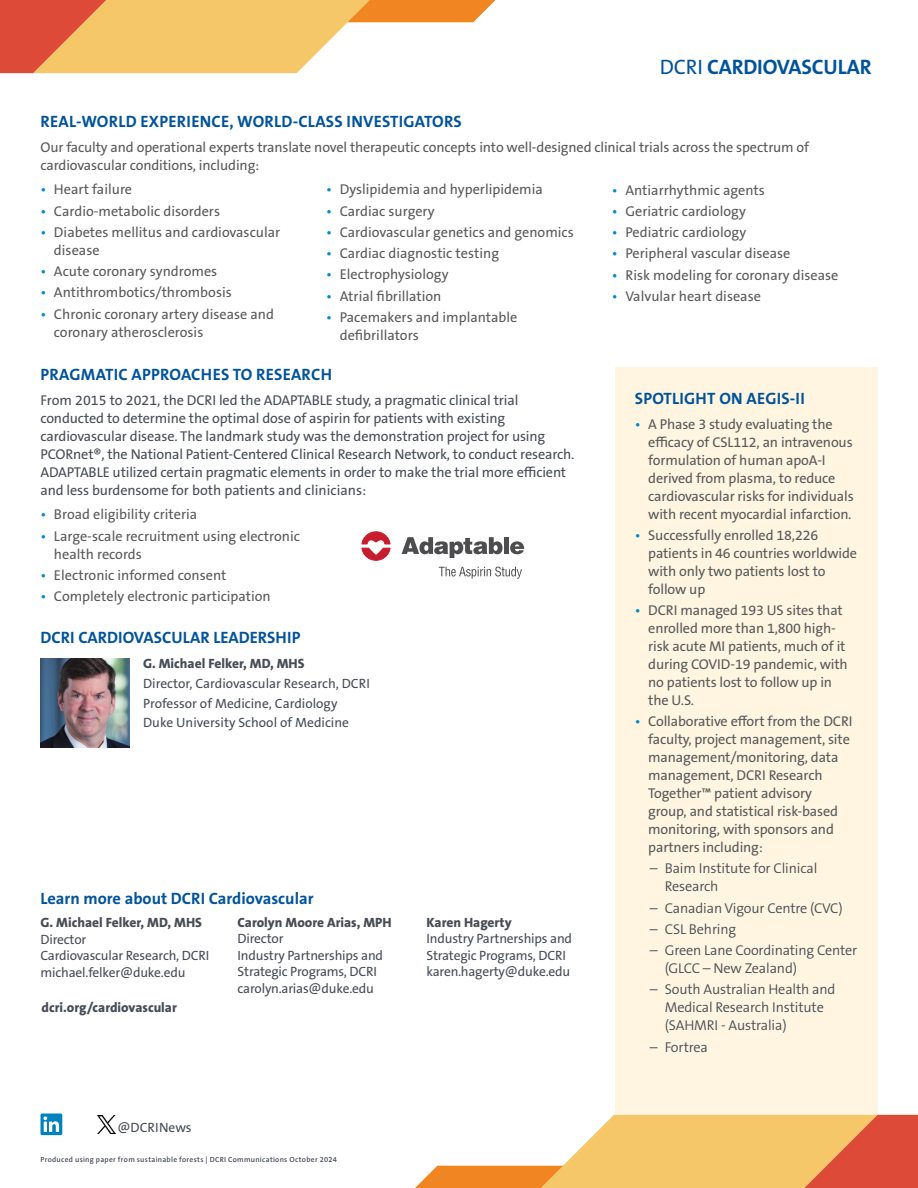
<style>
.page{position:relative;width:918px;height:1188px;background:#fff}
.page>*{position:absolute;margin:0;border:0;box-sizing:border-box;transform-origin:0 0}
.t1{font:700 21px "The Sans B W7";letter-spacing:-.01em;color:#00539b}
.t2{font:700 16.5px "The Sans B W7";letter-spacing:.01em;color:#00539b}
.t3{font:14.25px/18px "The Sans B W5 Plain";letter-spacing:-.01em;color:#58595b}
.t4{font:14.25px/18px "The Sans B W5 Plain";letter-spacing:-.01em;color:#474c55}
.t5{font:300 14.25px/18px "The Sans B W4";letter-spacing:-.01em;color:#474c55}
.t6{font:13.5px/16.5px "The Sans B W5 Plain";letter-spacing:-.015em;color:#474c55}
.t7{font:800 13.5px "The Sans B W8";color:#474c55}
.t8{font:600 7.5px "The Sans B W6";letter-spacing:.04em;color:#474c55}
.s1{font-family:"The Sans B W5 Plain";font-weight:400}
.s2{color:#0088ce}
</style>
<div class="page">
<div style="left:615px;top:368px;width:263px;height:820px;background:#fff5e0"></div>
<svg style="left:415px;top:1115px;width:503px;height:73px"></svg>
<svg style="left:0;top:0;width:496px;height:73px"></svg>
<img style="left:98px;top:1115px;width:17px;height:18px">
<svg style="left:41px;top:1114px;width:21px;height:21px"></svg>
<svg style="left:402px;top:537px;width:101px;height:21px"></svg>
<div style="left:504px;top:537px;width:5px;height:17px;background:#4d4d4f"></div>
<svg style="left:510px;top:541px;width:14px;height:13px"></svg>
<svg style="left:439px;top:567px;width:83px;height:12px"></svg>
<svg style="left:361px;top:531px;width:30px;height:30px"></svg>
<img style="left:40px;top:658px;width:90px;height:89px">
<h1 class="t1" style="left:660px;top:53px;width:213px"><span class="s1">DCRI</span> CARDIOVASCULAR</h1>
<p class="t2" style="left:41px;top:111px;width:423px">REAL-WORLD EXPERIENCE, WORLD-CLASS INVESTIGATORS</p>
<p class="t3" style="left:40px;top:138px;width:770px">Our faculty and operational experts translate novel therapeutic concepts into well-designed clinical trials across the spectrum of cardiovascular conditions, including:</p>
<p class="t3" style="left:40px;top:181px;width:93px"><span class="s2">•</span> Heart failure</p>
<p class="t3" style="left:40px;top:202px;width:181px"><span class="s2">•</span> Cardio-metabolic disorders</p>
<p class="t3" style="left:54px;top:223px;width:228px;text-indent:-13px"><span class="s2">•</span> Diabetes mellitus and cardiovascular disease</p>
<p class="t3" style="left:40px;top:262px;width:178px"><span class="s2">•</span> Acute coronary syndromes</p>
<p class="t3" style="left:40px;top:284px;width:193px"><span class="s2">•</span> Antithrombotics/thrombosis</p>
<p class="t3" style="left:54px;top:305px;width:222px;text-indent:-13px"><span class="s2">•</span> Chronic coronary artery disease and coronary atherosclerosis</p>
<p class="t3" style="left:326px;top:181px;width:218px"><span class="s2">•</span> Dyslipidemia and hyperlipidemia</p>
<p class="t3" style="left:326px;top:202px;width:110px"><span class="s2">•</span> Cardiac surgery</p>
<p class="t3" style="left:326px;top:223px;width:249px"><span class="s2">•</span> Cardiovascular genetics and genomics</p>
<p class="t3" style="left:326px;top:244px;width:174px"><span class="s2">•</span> Cardiac diagnostic testing</p>
<p class="t3" style="left:326px;top:266px;width:124px"><span class="s2">•</span> Electrophysiology</p>
<p class="t3" style="left:326px;top:287px;width:117px"><span class="s2">•</span> Atrial fibrillation</p>
<p class="t3" style="left:340px;top:308px;width:179px;text-indent:-13px"><span class="s2">•</span> Pacemakers and implantable defibrillators</p>
<p class="t3" style="left:612px;top:181px;width:154px"><span class="s2">•</span> Antiarrhythmic agents</p>
<p class="t3" style="left:612px;top:202px;width:135px"><span class="s2">•</span> Geriatric cardiology</p>
<p class="t3" style="left:612px;top:223px;width:136px"><span class="s2">•</span> Pediatric cardiology</p>
<p class="t3" style="left:612px;top:245px;width:180px"><span class="s2">•</span> Peripheral vascular disease</p>
<p class="t3" style="left:612px;top:266px;width:228px"><span class="s2">•</span> Risk modeling for coronary disease</p>
<p class="t3" style="left:612px;top:287px;width:151px"><span class="s2">•</span> Valvular heart disease</p>
<p class="t2" style="left:41px;top:364px;width:293px">PRAGMATIC APPROACHES TO RESEARCH</p>
<p class="t4" style="left:40px;top:391px;width:535px">From 2015 to 2021, the DCRI led the ADAPTABLE study, a pragmatic clinical trial conducted to determine the optimal dose of aspirin for patients with existing cardiovascular disease. The landmark study was the demonstration project for using PCORnet®, the National Patient-Centered Clinical Research Network, to conduct research.<br>ADAPTABLE utilized certain pragmatic elements in order to make the trial more efficient and less burdensome for both patients and clinicians:</p>
<p class="t3" style="left:40px;top:506px;width:158px"><span class="s2">•</span> Broad eligibility criteria</p>
<p class="t3" style="left:54px;top:527px;width:248px;text-indent:-13px"><span class="s2">•</span> Large-scale recruitment using electronic health records</p>
<p class="t3" style="left:40px;top:566px;width:187px"><span class="s2">•</span> Electronic informed consent</p>
<p class="t3" style="left:40px;top:587px;width:232px"><span class="s2">•</span> Completely electronic participation</p>
<p class="t2" style="left:40px;top:627px;width:262px">DCRI CARDIOVASCULAR LEADERSHIP</p>
<p class="t7" style="left:143px;top:655px;width:163px">G. Michael Felker, MD, MHS</p>
<p class="t6" style="left:143px;top:674px;width:228px;line-height:19.8px">Director, Cardiovascular Research, DCRI<br>Professor of Medicine, Cardiology<br>Duke University School of Medicine</p>
<p class="t2" style="left:40px;top:888px;width:275px">Learn more about DCRI Cardiovascular</p>
<p class="t7" style="left:40px;top:914px;width:163px">G. Michael Felker, MD, MHS</p>
<p class="t6" style="left:40px;top:931px;width:170px">Director<br>Cardiovascular Research, DCRI michael.felker@duke.edu</p>
<p class="t7" style="left:42px;top:999px;width:137px">dcri.org/cardiovascular</p>
<p class="t7" style="left:238px;top:914px;width:155px">Carolyn Moore Arias, MPH</p>
<p class="t6" style="left:238px;top:931px;width:147px">Director<br>Industry Partnerships and<br>Strategic Programs, DCRI carolyn.arias@duke.edu</p>
<p class="t7" style="left:427px;top:914px;width:87px">Karen Hagerty</p>
<p class="t6" style="left:427px;top:931px;width:147px">Industry Partnerships and<br>Strategic Programs, DCRI karen.hagerty@duke.edu</p>
<p class="t6" style="left:117px;top:1119px;width:76px">@DCRINews</p>
<p class="t8" style="left:40px;top:1154px;width:298px">Produced using paper from sustainable forests | DCRI Communications October 2024</p>
<p class="t2" style="left:635px;top:388px;width:172px">SPOTLIGHT ON AEGIS-II</p>
<p class="t3" style="left:648px;top:415px;width:207px;text-indent:-13px"><span class="s2">•</span> A Phase 3 study evaluating the efficacy of CSL112, an intravenous formulation of human apoA-I derived from plasma, to reduce cardiovascular risks for individuals with recent myocardial infarction.</p>
<p class="t3" style="left:648px;top:526px;width:210px;text-indent:-13px"><span class="s2">•</span> Successfully enrolled 18,226 patients in 46 countries worldwide with only two patients lost to follow up</p>
<p class="t3" style="left:648px;top:601px;width:201px;text-indent:-13px"><span class="s2">•</span> DCRI managed 193 US sites that enrolled more than 1,800 high&shy;risk acute MI patients, much of it during COVID-19 pandemic, with no patients lost to follow up in the U.S.</p>
<p class="t3" style="left:648px;top:713px;width:206px;text-indent:-13px"><span class="s2">•</span> Collaborative effort from the DCRI faculty, project management, site management/monitoring, data management, DCRI Research<br>Together™ patient advisory group, and statistical risk-based monitoring, with sponsors and partners including:</p>
<p class="t5" style="left:665px;top:860px;width:154px;text-indent:-15px">– Baim Institute for Clinical<br>Research</p>
<p class="t5" style="left:650px;top:899px;width:195px">– Canadian Vigour Centre (CVC)</p>
<p class="t5" style="left:650px;top:920px;width:88px">– CSL Behring</p>
<p class="t5" style="left:665px;top:941px;width:194px;text-indent:-15px">– Green Lane Coordinating Center (GLCC – New Zealand)</p>
<p class="t5" style="left:665px;top:981px;width:172px;text-indent:-15px">– South Australian Health and<br>Medical Research Institute (SAHMRI - Australia)</p>
<p class="t5" style="left:650px;top:1038px;width:60px">– Fortrea</p>
</div>
